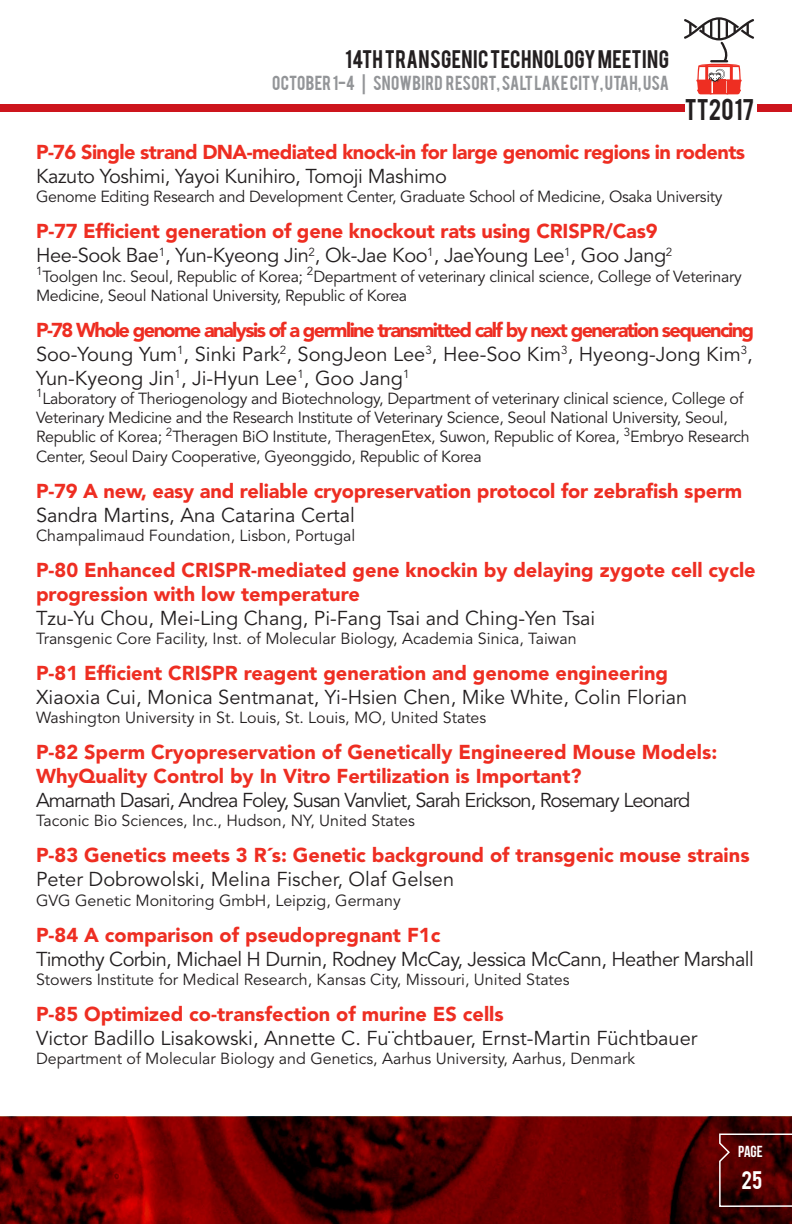
<style>
.page{position:relative;width:792px;height:1224px;background:#fff}
.page>*{position:absolute;margin:0;border:0;box-sizing:border-box;transform-origin:0 0}
.t1{font:23.6px "Bebas";color:#231f20}
.t2{font:900 20px/24px "Avenir LT Std";color:#ee2e22}
.Paragraph_Style_1{font:20px/24px "Avenir LT Std";color:#231f20}
.Paragraph_Style_1-2{font:20px "Avenir LT Std";letter-spacing:-.02em;color:#231f20}
.t3{font:900 20px "Avenir LT Std";letter-spacing:-.08em;color:#ee2e22}
.Paragraph_Style_1-3{font:20px "Avenir LT Std";letter-spacing:-.05em;color:#231f20}
.Paragraph_Style_1-4{font:20px "Avenir LT Std";letter-spacing:-.03em;color:#231f20}
.t4{font:900 20px "Avenir LT Std";letter-spacing:-.03em;color:#ee2e22}
.t5{font:20px "Bebas";letter-spacing:.015em;color:#231f20}
.t6{font:20px "Bebas";color:#fff}
.Paragraph_Style_1-5{font:16px/19.2px "Avenir LT Std";letter-spacing:-.02em;color:#231f20}
.Paragraph_Style_1-6{font:16px "Avenir LT Std";color:#231f20}
.t7{font:16px "Bebas";letter-spacing:.02em;color:#939598}
.t8{font:16px "Bebas Neue";color:#fff}
</style>
<div class="page">
<img style="left:0;top:1116px;width:792px;height:108px">
<div style="left:0;top:104px;width:792px;height:8px;background:#cd151d"></div>
<svg style="left:718px;top:1133px;width:74px;height:75px;background:#520f0f"></svg>
<div style="left:685px;top:90px;width:72px;height:36px;background:#fff"></div>
<svg style="left:684px;top:17px;width:70px;height:77px"></svg>
<p class="t5" style="left:345px;top:45px;width:325px">14TH TRANSGENIC TECHNOLOGY MEETING</p>
<p class="t7" style="left:272px;top:72px;width:399px">OCTOBER 1-4 | SNOWBIRD RESORT, SALT LAKE CITY, UTAH, USA</p>
<h1 class="t1" style="left:685px;top:92px;width:71px">TT2017</h1>
<p class="t4" style="left:36px;top:140px;width:711px">P-76 Single strand DNA-mediated knock-in for large genomic regions in rodents</p>
<p class="Paragraph_Style_1-2" style="left:36px;top:165px;width:412px">Kazuto Yoshimi, Yayoi Kunihiro, Tomoji Mashimo</p>
<p class="Paragraph_Style_1-5" style="left:36px;top:188px;width:688px">Genome Editing Research and Development Center, Graduate School of Medicine, Osaka University</p>
<p class="t2" style="left:36px;top:219px;width:623px">P-77 Efficient generation of gene knockout rats using CRISPR/Cas9</p>
<p class="Paragraph_Style_1-2" style="left:36px;top:244px;width:638px">Hee-Sook Bae<sup>1</sup>, Yun-Kyeong Jin<sup>2</sup>, Ok-Jae Koo<sup>1</sup>, JaeYoung Lee<sup>1</sup>, Goo Jang<sup>2</sup></p>
<p class="Paragraph_Style_1-5" style="left:36px;top:267px;width:707px"><sup>1</sup>Toolgen Inc. Seoul, Republic of Korea; <sup>2</sup>Department of veterinary clinical science, College of Veterinary<br>Medicine, Seoul National University, Republic of Korea</p>
<p class="t3" style="left:36px;top:318px;width:720px">P-78 Whole genome analysis of a germline transmitted calf by next generation sequencing</p>
<p class="Paragraph_Style_1" style="left:36px;top:342px;width:718px">Soo-Young Yum<sup>1</sup>, Sinki Park<sup>2</sup>, SongJeon Lee<sup>3</sup>, Hee-Soo Kim<sup>3</sup>, Hyeong-Jong Kim<sup>3</sup>,<br>Yun-Kyeong Jin<sup>1</sup>, Ji-Hyun Lee<sup>1</sup>, Goo Jang<sup>1</sup></p>
<p class="Paragraph_Style_1-5" style="left:36px;top:389px;width:709px"><sup>1</sup>Laboratory of Theriogenology and Biotechnology, Department of veterinary clinical science, College of</p>
<p class="Paragraph_Style_1-5" style="left:36px;top:408px;width:693px">Veterinary Medicine and the Research Institute of Veterinary Science, Seoul National University, Seoul,</p>
<p class="Paragraph_Style_1-5" style="left:36px;top:428px;width:715px">Republic of Korea; <sup>2</sup>Theragen BiO Institute, TheragenEtex, Suwon, Republic of Korea, <sup>3</sup>Embryo Research<br>Center, Seoul Dairy Cooperative, Gyeonggido, Republic of Korea</p>
<p class="t2" style="left:36px;top:478px;width:708px">P-79 A new, easy and reliable cryopreservation protocol for zebrafish sperm</p>
<p class="Paragraph_Style_1" style="left:36px;top:503px;width:320px">Sandra Martins, Ana Catarina Certal</p>
<p class="Paragraph_Style_1-6" style="left:36px;top:526px;width:321px">Champalimaud Foundation, Lisbon, Portugal</p>
<p class="t2" style="left:36px;top:558px;width:721px">P-80 Enhanced CRISPR-mediated gene knockin by delaying zygote cell cycle progression with low temperature</p>
<p class="Paragraph_Style_1" style="left:36px;top:606px;width:561px">Tzu-Yu Chou, Mei-Ling Chang, Pi-Fang Tsai and Ching-Yen Tsai</p>
<p class="Paragraph_Style_1-6" style="left:36px;top:629px;width:542px">Transgenic Core Facility, Inst. of Molecular Biology, Academia Sinica, Taiwan</p>
<p class="t2" style="left:36px;top:661px;width:634px">P-81 Efficient CRISPR reagent generation and genome engineering</p>
<p class="Paragraph_Style_1" style="left:36px;top:686px;width:653px">Xiaoxia Cui, Monica Sentmanat, Yi-Hsien Chen, Mike White, Colin Florian</p>
<p class="Paragraph_Style_1-6" style="left:36px;top:708px;width:452px">Washington University in St. Louis, St. Louis, MO, United States</p>
<p class="t2" style="left:36px;top:740px;width:683px">P-82 Sperm Cryopreservation of Genetically Engineered Mouse Models:<br>WhyQuality Control by In Vitro Fertilization is Important?</p>
<p class="Paragraph_Style_1-3" style="left:36px;top:789px;width:656px">Amarnath Dasari, Andrea Foley, Susan Vanvliet, Sarah Erickson, Rosemary Leonard</p>
<p class="Paragraph_Style_1-6" style="left:36px;top:812px;width:380px">Taconic Bio Sciences, Inc., Hudson, NY, United States</p>
<p class="t2" style="left:36px;top:843px;width:715px">P-83 Genetics meets 3 R´s: Genetic background of transgenic mouse strains</p>
<p class="Paragraph_Style_1" style="left:36px;top:868px;width:420px">Peter Dobrowolski, Melina Fischer, Olaf Gelsen</p>
<p class="Paragraph_Style_1-6" style="left:36px;top:891px;width:366px">GVG Genetic Monitoring GmbH, Leipzig, Germany</p>
<p class="t2" style="left:36px;top:922px;width:406px">P-84 A comparison of pseudopregnant F1c</p>
<p class="Paragraph_Style_1-4" style="left:36px;top:947px;width:719px">Timothy Corbin, Michael H Durnin, Rodney McCay, Jessica McCann, Heather Marshall</p>
<p class="Paragraph_Style_1-6" style="left:36px;top:970px;width:535px">Stowers Institute for Medical Research, Kansas City, Missouri, United States</p>
<p class="t2" style="left:36px;top:1002px;width:469px">P-85 Optimized co-transfection of murine ES cells</p>
<p class="Paragraph_Style_1" style="left:36px;top:1026px;width:663px">Victor Badillo Lisakowski, Annette C. Fu¨chtbauer, Ernst-Martin Füchtbauer</p>
<p class="Paragraph_Style_1-6" style="left:36px;top:1049px;width:601px">Department of Molecular Biology and Genetics, Aarhus University, Aarhus, Denmark</p>
<p class="t8" style="left:738px;top:1143px;width:26px">PAGE</p>
<p class="t6" style="left:741px;top:1165px;width:22px">25</p>
</div>
